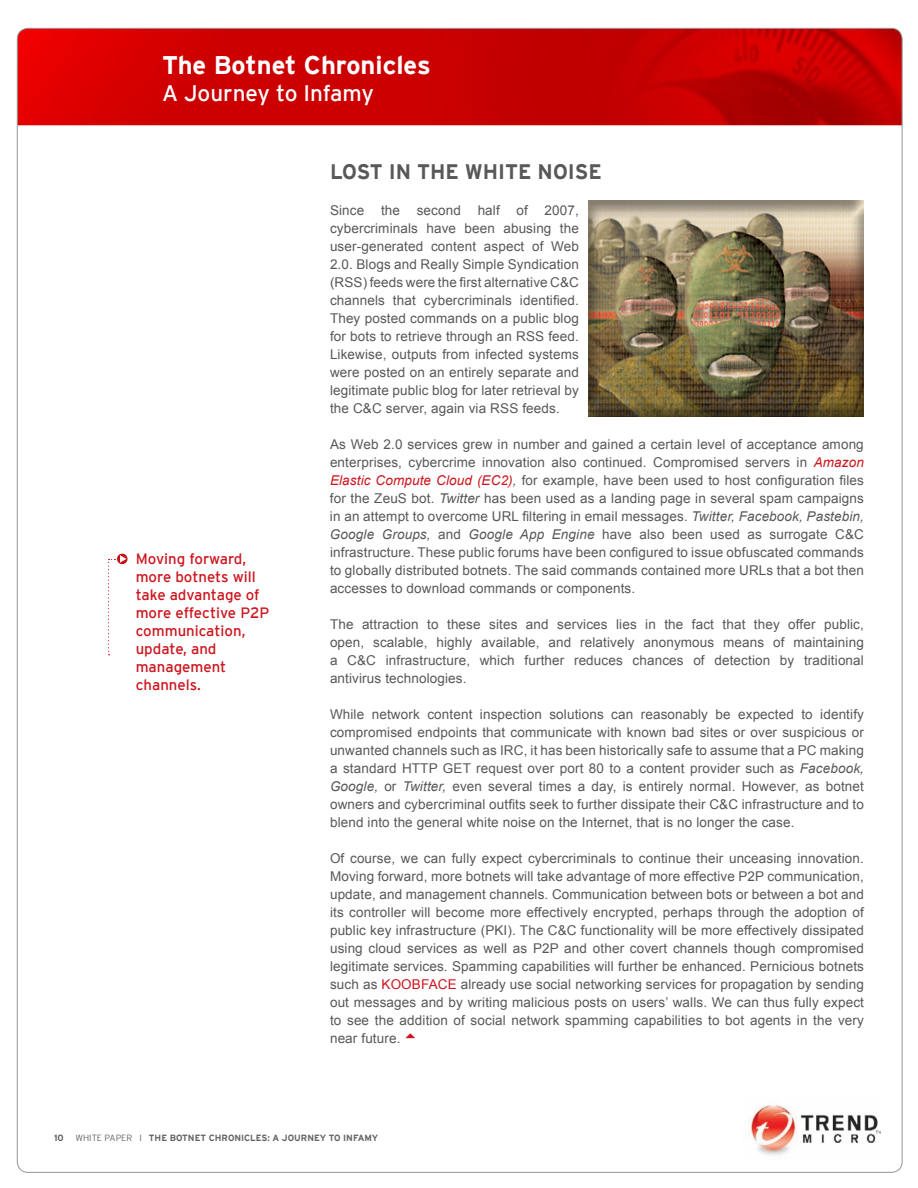
<style>
.page{position:relative;width:918px;height:1188px;background:#fff}
.page>*{position:absolute;margin:0;border:0;box-sizing:border-box;transform-origin:0 0}
.t1{font:700 25.5px "Interstate";color:#fff}
.t2{font:22.5px "Interstate";color:#fff}
.heading_1{font:700 21px "Interstate";color:#57585a}
.inset{font:15px/18px "Interstate";color:#cd151d}
.body_text{font:13.5px/18px "Arial";letter-spacing:.01em;color:#57585a;text-align:justify}
.t3{font:700 9px "Interstate";color:#636366}
.s1{font-style:italic;color:#cd151d}
.s2{font-style:italic}
.s3{color:#cd151d}
.s4{font-weight:300}
</style>
<div class="page">
<img style="left:17px;top:28px;width:884px;height:97px">
<img style="left:750px;top:1105px;width:131px;height:50px">
<div style="left:586px;top:200px;width:280px;height:217px;background:#231f20;opacity:.5"></div>
<svg style="left:108px;top:553px;width:20px;height:102px"></svg>
<h1 class="t1" style="left:162px;top:51px;width:270px">The Botnet Chronicles</h1>
<h2 class="t2" style="left:162px;top:81px;width:213px">A Journey to Infamy</h2>
<p class="inset" style="left:136px;top:550px;width:135px">Moving forward, more botnets will take advantage of more effective P2P communication, update, and management channels.</p>
<p class="heading_1" style="left:330px;top:160px;width:273px">LOST IN THE WHITE NOISE</p>
<p class="body_text" style="left:330px;top:201px;width:251px">Since the second half of 2007, cybercriminals have been abusing the user-generated content aspect of Web 2.0. Blogs and Really Simple Syndication (RSS) feeds were the first alternative C&amp;C channels that cybercriminals identified.<br>They posted commands on a public blog for bots to retrieve through an RSS feed.<br>Likewise, outputs from infected systems were posted on an entirely separate and legitimate public blog for later retrieval by the C&amp;C server, again via RSS feeds.</p>
<p class="body_text" style="left:330px;top:435px;width:535px">As Web 2.0 services grew in number and gained a certain level of acceptance among enterprises, cybercrime innovation also continued. Compromised servers in <span class="s1">Amazon Elastic Compute Cloud (EC2)</span><span class="s2">,</span> for example, have been used to host configuration files for the ZeuS bot. <span class="s2">Twitter</span> has been used as a landing page in several spam campaigns in an attempt to overcome URL filtering in email messages. <span class="s2">Twitter, Facebook, Pastebin, Google Groups,</span> and <span class="s2">Google App Engine</span> have also been used as surrogate C&amp;C infrastructure. These public forums have been configured to issue obfuscated commands to globally distributed botnets. The said commands contained more URLs that a bot then accesses to download commands or components.</p>
<p class="body_text" style="left:330px;top:615px;width:535px">The attraction to these sites and services lies in the fact that they offer public, open, scalable, highly available, and relatively anonymous means of maintaining a C&amp;C infrastructure, which further reduces chances of detection by traditional antivirus technologies.</p>
<p class="body_text" style="left:330px;top:705px;width:535px">While network content inspection solutions can reasonably be expected to identify compromised endpoints that communicate with known bad sites or over suspicious or unwanted channels such as IRC, it has been historically safe to assume that a PC making a standard HTTP GET request over port 80 to a content provider such as <span class="s2">Facebook, Google,</span> or <span class="s2">Twitter,</span> even several times a day, is entirely normal. However, as botnet owners and cybercriminal outfits seek to further dissipate their C&amp;C infrastructure and to blend into the general white noise on the Internet, that is no longer the case.</p>
<p class="body_text" style="left:330px;top:849px;width:535px">Of course, we can fully expect cybercriminals to continue their unceasing innovation.<br>Moving forward, more botnets will take advantage of more effective P2P communication, update, and management channels. Communication between bots or between a bot and its controller will become more effectively encrypted, perhaps through the adoption of public key infrastructure (PKI). The C&amp;C functionality will be more effectively dissipated using cloud services as well as P2P and other covert channels though compromised legitimate services. Spamming capabilities will further be enhanced. Pernicious botnets such as <span class="s3">KOOBFACE</span> already use social networking services for propagation by sending out messages and by writing malicious posts on users’ walls. We can thus fully expect to see the addition of social network spamming capabilities to bot agents in the very near future.</p>
<p class="t3" style="left:54px;top:1133px;width:11px">10</p>
<p class="t3" style="left:75px;top:1133px;width:305px"><span class="s4">WHITE PAPER I</span> THE BOTNET CHRONICLES: A JOURNEY TO INFAMY</p>
</div>
